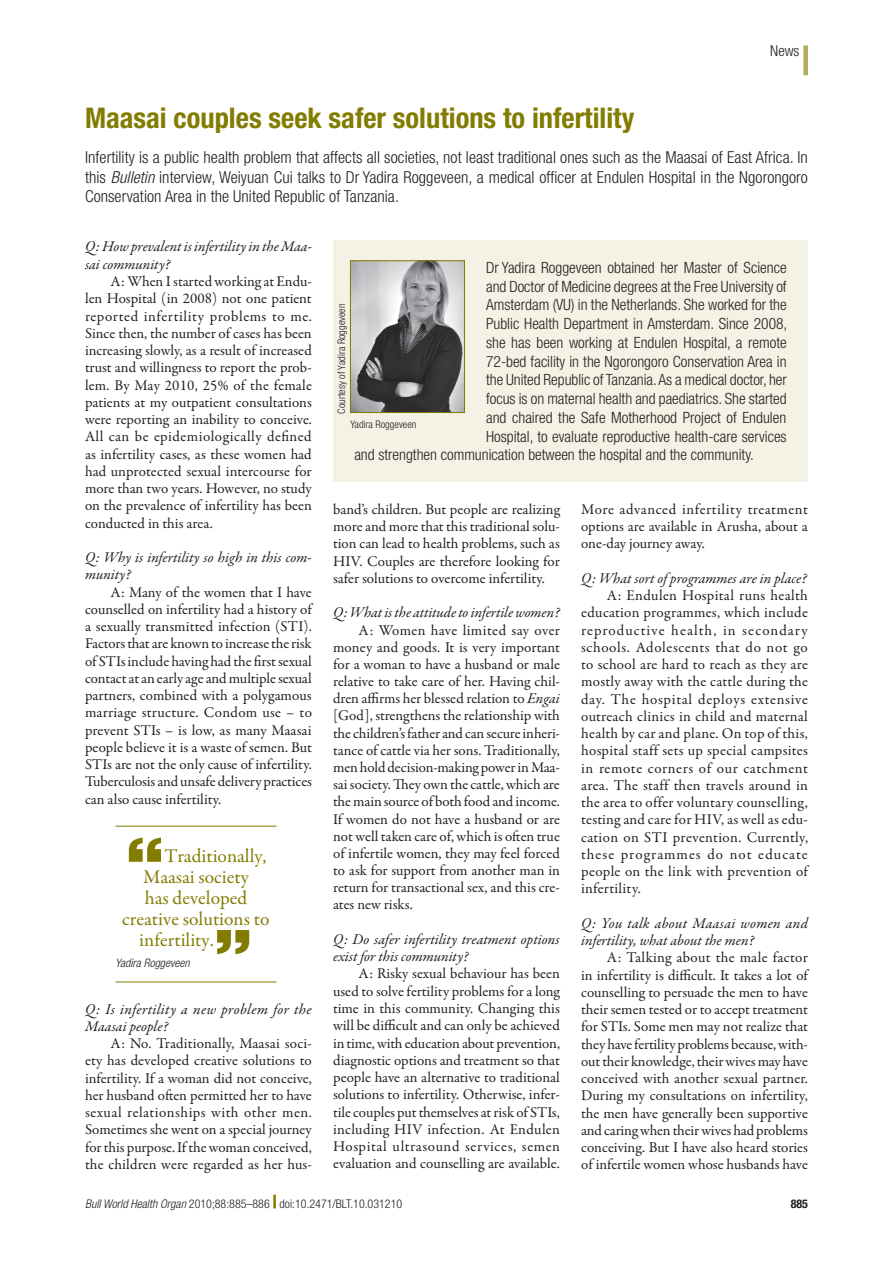
<style>
.page{position:relative;width:893px;height:1263px;background:#fff}
.page>*{position:absolute;margin:0;border:0;box-sizing:border-box;transform-origin:0 0}
.Pull_Quote{font:900 63.75px "Helvetica Neue LT Std";color:#827c00;scale:1.18 1}
.Article_Title{font:700 condensed 28.5px "Helvetica Neue LT Std";color:#827c00}
.Pull_Quote-2{font:19.5px "Garamond Premr Pro";color:#827c00}
.Strap_Para{font:300 condensed 16.5px/19.5px "Helvetica Neue LT Std";letter-spacing:.005em;color:#231f20;text-align:justify}
.News_Bio{font:300 condensed 15.45px "Helvetica Neue LT Std";color:#231f20}
.Para_Ind{font:15px/17.2px "Garamond Premr Pro";color:#231f20;text-align:justify}
.News_Question{font:italic 15px/17.2px "Garamond Premr Pro";color:#231f20}
.Section_Title{font:300 condensed 15px "Helvetica Neue LT Std";color:#231f20}
.t1{font:300 condensed 12px "Helvetica Neue LT Std";color:#231f20}
.t2{font:700 condensed 12px "Helvetica Neue LT Std";color:#231f20}
.Pull_Quote_Auth{font:italic 300 condensed 11.7px "Helvetica Neue LT Std";letter-spacing:.005em;color:#231f20}
.Fig_Credit{font:300 condensed 10.5px "Helvetica Neue LT Std";color:#231f20}
.s1{font-style:italic}
.s2{font-weight:800;font-stretch:expanded;font-size:18px;color:#827c00}
</style>
<div class="page">
<div style="left:803px;top:45px;width:5px;height:30px;background:#b2ac5f"></div>
<hr style="left:116px;top:826px;width:160px;height:1px;background:#827c00">
<hr style="left:116px;top:981px;width:160px;height:1px;background:#827c00">
<div style="left:333px;top:241px;width:475px;height:241px;background:#f3f2e4"></div>
<img style="left:352px;top:262px;width:111px;height:149px">
<div style="left:350px;top:260px;width:115px;height:153px;border:1px solid #827c00"></div>
<p class="Article_Title" style="left:85px;top:101px;width:551px">Maasai couples seek safer solutions to infertility</p>
<p class="Section_Title" style="left:770px;top:42px;width:31px">News</p>
<p class="Strap_Para" style="left:85px;top:148px;width:724px">Infertility is a public health problem that affects all societies, not least traditional ones such as the Maasai of East Africa. In this <span class="s1">Bulletin</span> interview, Weiyuan Cui talks to Dr Yadira Roggeveen, a medical officer at Endulen Hospital in the Ngorongoro Conservation Area in the United Republic of Tanzania.</p>
<p class="News_Question" style="left:85px;top:239px;width:229px">Q: How prevalent is infertility in the Maa&shy;sai community?</p>
<p class="Para_Ind" style="left:85px;top:273px;width:228px;text-indent:26px">A: When I started working at Endu&shy;len Hospital (in 2008) not one patient reported infertility problems to me.<br>Since then, the number of cases has been increasing slowly, as a result of increased trust and willingness to report the prob&shy;lem. By May 2010, 25% of the female patients at my outpatient consultations were reporting an inability to conceive.<br>All can be epidemiologically defined as infertility cases, as these women had had unprotected sexual intercourse for more than two years. However, no study on the prevalence of infertility has been conducted in this area.</p>
<p class="News_Question" style="left:85px;top:549px;width:228px">Q: Why is infertility so high in this com&shy;munity?</p>
<p class="Para_Ind" style="left:85px;top:583px;width:228px;text-indent:26px">A: Many of the women that I have counselled on infertility had a history of a sexually transmitted infection (STI).<br>Factors that are known to increase the risk of STIs include having had the first sexual contact at an early age and multiple sexual partners, combined with a polygamous marriage structure. Condom use – to prevent STIs – is low, as many Maasai people believe it is a waste of semen. But STIs are not the only cause of infertility.<br>Tuberculosis and unsafe delivery practices can also cause infertility.</p>
<p class="Pull_Quote" style="left:125px;top:822px;width:34px">“</p>
<p class="Pull_Quote-2" style="left:164px;top:844px;width:104px">Traditionally,</p>
<p class="Pull_Quote-2" style="left:143px;top:865px;width:107px">Maasai society</p>
<p class="Pull_Quote-2" style="left:145px;top:886px;width:104px">has developed</p>
<p class="Pull_Quote-2" style="left:122px;top:907px;width:149px">creative solutions to</p>
<p class="Pull_Quote-2" style="left:139px;top:928px;width:76px">infertility.</p>
<p class="Pull_Quote_Auth" style="left:116px;top:956px;width:76px">Yadira Roggeveen</p>
<p class="Pull_Quote" style="left:214px;top:915px;width:34px">”</p>
<p class="News_Question" style="left:85px;top:1001px;width:228px">Q: Is infertility a new problem for the<br>Maasai people?</p>
<p class="Para_Ind" style="left:85px;top:1035px;width:228px;text-indent:26px">A: No. Traditionally, Maasai soci&shy;ety has developed creative solutions to infertility. If a woman did not conceive, her husband often permitted her to have sexual relationships with other men.<br>Sometimes she went on a special journey for this purpose. If the woman conceived, the children were regarded as her hus-</p>
<p class="News_Bio" style="left:486px;top:259px;width:302px">Dr Yadira Roggeveen obtained her Master of Science</p>
<p class="News_Bio" style="left:486px;top:277px;width:302px">and Doctor of Medicine degrees at the Free University of</p>
<p class="News_Bio" style="left:486px;top:296px;width:302px">Amsterdam (VU) in the Netherlands. She worked for the</p>
<p class="News_Bio" style="left:486px;top:315px;width:303px">Public Health Department in Amsterdam. Since 2008,</p>
<p class="News_Bio" style="left:486px;top:334px;width:302px">she has been working at Endulen Hospital, a remote</p>
<p class="News_Bio" style="left:486px;top:352px;width:302px">72-bed facility in the Ngorongoro Conservation Area in</p>
<p class="News_Bio" style="left:486px;top:371px;width:302px">the United Republic of Tanzania. As a medical doctor, her</p>
<p class="News_Bio" style="left:486px;top:390px;width:302px">focus is on maternal health and paediatrics. She started</p>
<p class="News_Bio" style="left:486px;top:409px;width:302px">and chaired the Safe Motherhood Project of Endulen</p>
<p class="News_Bio" style="left:486px;top:427px;width:302px">Hospital, to evaluate reproductive health-care services</p>
<p class="News_Bio" style="left:354px;top:446px;width:401px">and strengthen communication between the hospital and the community.</p>
<p class="Fig_Credit" style="left:335px;top:414px;width:112px;rotate:-90deg">Courtesy of Yadira Roggeveen</p>
<p class="Fig_Credit" style="left:350px;top:418px;width:68px">Yadira Roggeveen</p>
<p class="Para_Ind" style="left:333px;top:501px;width:228px">band’s children. But people are realizing more and more that this traditional solu&shy;tion can lead to health problems, such as HIV. Couples are therefore looking for safer solutions to overcome infertility.</p>
<p class="News_Question" style="left:333px;top:605px;width:228px">Q: What is the attitude to infertile women?</p>
<p class="Para_Ind" style="left:333px;top:621px;width:228px;text-indent:26px">A: Women have limited say over money and goods. It is very important for a woman to have a husband or male relative to take care of her. Having chil&shy;dren affirms her blessed relation to <span class="s1">Engai </span>[God], strengthens the relationship with the children’s father and can secure inheri&shy;tance of cattle via her sons. Traditionally, men hold decision-making power in Maa&shy;sai society. They own the cattle, which are the main source of both food and income.<br>If women do not have a husband or are not well taken care of, which is often true of infertile women, they may feel forced to ask for support from another man in return for transactional sex, and this cre&shy;ates new risks.</p>
<p class="News_Question" style="left:333px;top:931px;width:228px">Q: Do safer infertility treatment options exist for this community?</p>
<p class="Para_Ind" style="left:333px;top:965px;width:228px;text-indent:26px">A: Risky sexual behaviour has been used to solve fertility problems for a long time in this community. Changing this will be difficult and can only be achieved in time, with education about prevention, diagnostic options and treatment so that people have an alternative to traditional solutions to infertility. Otherwise, infer&shy;tile couples put themselves at risk of STIs, including HIV infection. At Endulen Hospital ultrasound services, semen evaluation and counselling are available.</p>
<p class="Para_Ind" style="left:581px;top:501px;width:228px">More advanced infertility treatment options are available in Arusha, about a one-day journey away.</p>
<p class="News_Question" style="left:581px;top:570px;width:227px">Q: What sort of programmes are in place?</p>
<p class="Para_Ind" style="left:581px;top:587px;width:228px;text-indent:26px">A: Endulen Hospital runs health education programmes, which include reproductive health, in secondary schools. Adolescents that do not go to school are hard to reach as they are mostly away with the cattle during the day. The hospital deploys extensive outreach clinics in child and maternal health by car and plane. On top of this, hospital staff sets up special campsites in remote corners of our catchment area. The staff then travels around in the area to offer voluntary counselling, testing and care for HIV, as well as edu&shy;cation on STI prevention. Currently, these programmes do not educate people on the link with prevention of infertility.</p>
<p class="News_Question" style="left:581px;top:915px;width:228px">Q: You talk about Maasai women and infertility, what about the men?</p>
<p class="Para_Ind" style="left:581px;top:949px;width:228px;text-indent:26px">A: Talking about the male factor in infertility is difficult. It takes a lot of counselling to persuade the men to have their semen tested or to accept treatment for STIs. Some men may not realize that they have fertility problems because, with&shy;out their knowledge, their wives may have conceived with another sexual partner.<br>During my consultations on infertility, the men have generally been supportive and caring when their wives had problems conceiving. But I have also heard stories of infertile women whose husbands have</p>
<p class="t1" style="left:85px;top:1197px;width:319px"><span class="s1">Bull World Health Organ</span> 2010;88:885–886 <span class="s2">|</span> doi:10.2471/BLT.10.031210</p>
<p class="t2" style="left:791px;top:1196px;width:19px">885</p>
</div>
